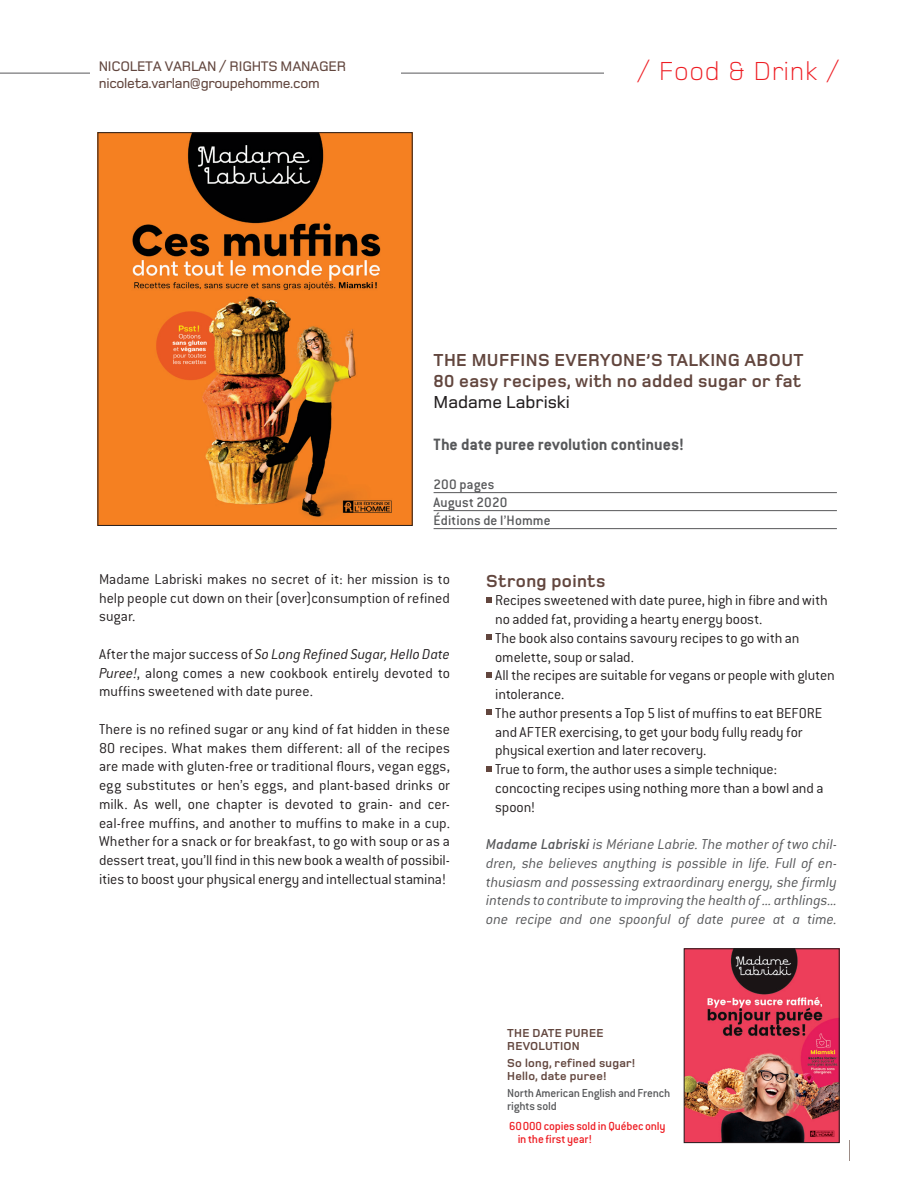
<style>
.page{position:relative;width:918px;height:1188px;background:#fff}
.page>*{position:absolute;margin:0;border:0;box-sizing:border-box;transform-origin:0 0}
.Section{font:300 27px "Foundry Monoline";letter-spacing:.025em;color:#ee1d23}
.s-titre_livre{font:700 18px "Foundry Monoline";letter-spacing:.02em;color:#62463e}
.Titre{font:700 18px "Foundry Monoline";letter-spacing:.02em;color:#62463e}
.Texte_auteur_vedette{font:700 18px "Conduit ITC";letter-spacing:-.005em;color:#57585a}
.Auteur{font:500 18px "Foundry Monoline";color:#231f20}
.Titre_Strong_point{font:700 18px "Foundry Monoline";letter-spacing:.02em;color:#62463e}
.Texte{font:300 15.75px/18.8px "Conduit ITC";color:#231f20;text-align:justify}
.Texte_Strong_point{font:300 15.75px/18.8px "Conduit ITC";letter-spacing:-.005em;color:#231f20}
.Bio_auteur{font:italic 300 15.75px/18.8px "Conduit ITC";letter-spacing:.005em;color:#57585a;text-align:justify}
.info_technique{font:500 15px "Conduit ITC";letter-spacing:.005em;color:#57585a}
.t1{font:500 14.4px/17.2px "Foundry Monoline";letter-spacing:-.02em;color:#62463e}
.Copies_vendues_2{font:500 12.75px/13.5px "Conduit ITC";letter-spacing:-.015em;color:#ee1d23}
.info_technique_rappe{font:500 12.75px/13.5px "Conduit ITC";letter-spacing:-.015em;color:#57585a}
.S-titre_rappel{font:700 12px/13.5px "Foundry Monoline";letter-spacing:.02em;color:#62463e}
.Titre_rappel_petit{font:700 12px/13.5px "Foundry Monoline";letter-spacing:.02em;color:#62463e}
.s1{font-style:italic}
.s2{font-weight:500}
</style>
<div class="page">
<hr style="left:0;top:73px;width:837px;height:1px;background:#57585a">
<div style="left:604px;top:58px;width:260px;height:61px;background:#fff"></div>
<hr style="left:434px;top:492px;width:403px;height:1px;background:#57585a">
<hr style="left:434px;top:510px;width:403px;height:1px;background:#57585a">
<hr style="left:434px;top:528px;width:403px;height:1px;background:#57585a">
<svg style="left:486px;top:597px;width:5px;height:5px"></svg>
<svg style="left:486px;top:635px;width:5px;height:5px"></svg>
<svg style="left:486px;top:672px;width:5px;height:5px"></svg>
<svg style="left:486px;top:710px;width:5px;height:5px"></svg>
<svg style="left:486px;top:766px;width:5px;height:5px"></svg>
<img style="left:100px;top:134px;width:311px;height:390px">
<div style="left:98px;top:132px;width:315px;height:394px;border:1px solid #231f20"></div>
<img style="left:686px;top:950px;width:152px;height:191px">
<div style="left:684px;top:948px;width:156px;height:195px;border:1px solid #231f20"></div>
<div style="left:90px;top:46px;width:310px;height:54px;background:#fff"></div>
<p class="t1" style="left:99px;top:57px;width:249px">NICOLETA VARLAN / RIGHTS MANAGER nicoleta.varlan@groupehomme.com</p>
<h1 class="Section" style="left:632px;top:57px;width:185px">/ Young adults</h1>
<p class="Section" style="left:637px;top:57px;width:204px">/ Food &amp; Drink /</p>
<p class="Titre" style="left:434px;top:350px;width:371px">THE MUFFINS EVERYONE’S TALKING ABOUT</p>
<p class="s-titre_livre" style="left:434px;top:371px;width:369px">80 easy recipes, with no added sugar or fat</p>
<p class="Auteur" style="left:434px;top:392px;width:138px">Madame Labriski</p>
<p class="Texte_auteur_vedette" style="left:434px;top:434px;width:252px">The date puree revolution continues!</p>
<p class="info_technique" style="left:434px;top:476px;width:62px">200 pages</p>
<p class="info_technique" style="left:434px;top:494px;width:75px">August 2020</p>
<p class="info_technique" style="left:434px;top:512px;width:119px">Éditions de l’Homme</p>
<p class="Texte" style="left:99px;top:570px;width:353px">Madame Labriski makes no secret of it: her mission is to help people cut down on their (over)consumption of refined sugar.</p>
<p class="Texte" style="left:99px;top:645px;width:353px">After the major success of <span class="s1">So Long Refined Sugar, Hello Date Puree!</span>, along comes a new cookbook entirely devoted to muffins sweetened with date puree.</p>
<p class="Texte" style="left:99px;top:720px;width:353px">There is no refined sugar or any kind of fat hidden in these 80 recipes. What makes them different: all of the recipes are made with gluten-free or traditional flours, vegan eggs, egg substitutes or hen’s eggs, and plant-based drinks or milk. As well, one chapter is devoted to grain- and cer&shy;eal-free muffins, and another to muffins to make in a cup.<br>Whether for a snack or for breakfast, to go with soup or as a dessert treat, you’ll find in this new book a wealth of possibil&shy;ities to boost your physical energy and intellectual stamina!</p>
<p class="Titre_Strong_point" style="left:486px;top:571px;width:121px">Strong points</p>
<p class="Texte_Strong_point" style="left:495px;top:591px;width:334px">Recipes sweetened with date puree, high in fibre and with no added fat, providing a hearty energy boost.</p>
<p class="Texte_Strong_point" style="left:495px;top:629px;width:306px">The book also contains savoury recipes to go with an omelette, soup or salad.</p>
<p class="Texte_Strong_point" style="left:495px;top:666px;width:341px">All the recipes are suitable for vegans or people with gluten intolerance.</p>
<p class="Texte_Strong_point" style="left:495px;top:704px;width:329px">The author presents a Top 5 list of muffins to eat BEFORE and AFTER exercising, to get your body fully ready for physical exertion and later recovery.</p>
<p class="Texte_Strong_point" style="left:495px;top:760px;width:330px">True to form, the author uses a simple technique: concocting recipes using nothing more than a bowl and a spoon!</p>
<p class="Bio_auteur" style="left:486px;top:835px;width:353px"><span class="s2">Madame Labriski</span> is Mériane Labrie. The mother of two chil&shy;dren, she believes anything is possible in life. Full of en&shy;thusiasm and possessing extraordinary energy, she firmly intends to contribute to improving the health of ... arthlings... one recipe and one spoonful of date puree at a time.</p>
<p class="Titre_rappel_petit" style="left:507px;top:1026px;width:98px">THE DATE PUREE<br>REVOLUTION</p>
<p class="S-titre_rappel" style="left:507px;top:1056px;width:130px">So long, refined sugar!<br>Hello, date puree!</p>
<p class="info_technique_rappe" style="left:507px;top:1086px;width:165px">North American English and French rights sold</p>
<p class="Copies_vendues_2" style="left:518px;top:1119px;width:149px;text-indent:-9px">60000 copies sold in Québec only in the first year!</p>
</div>
